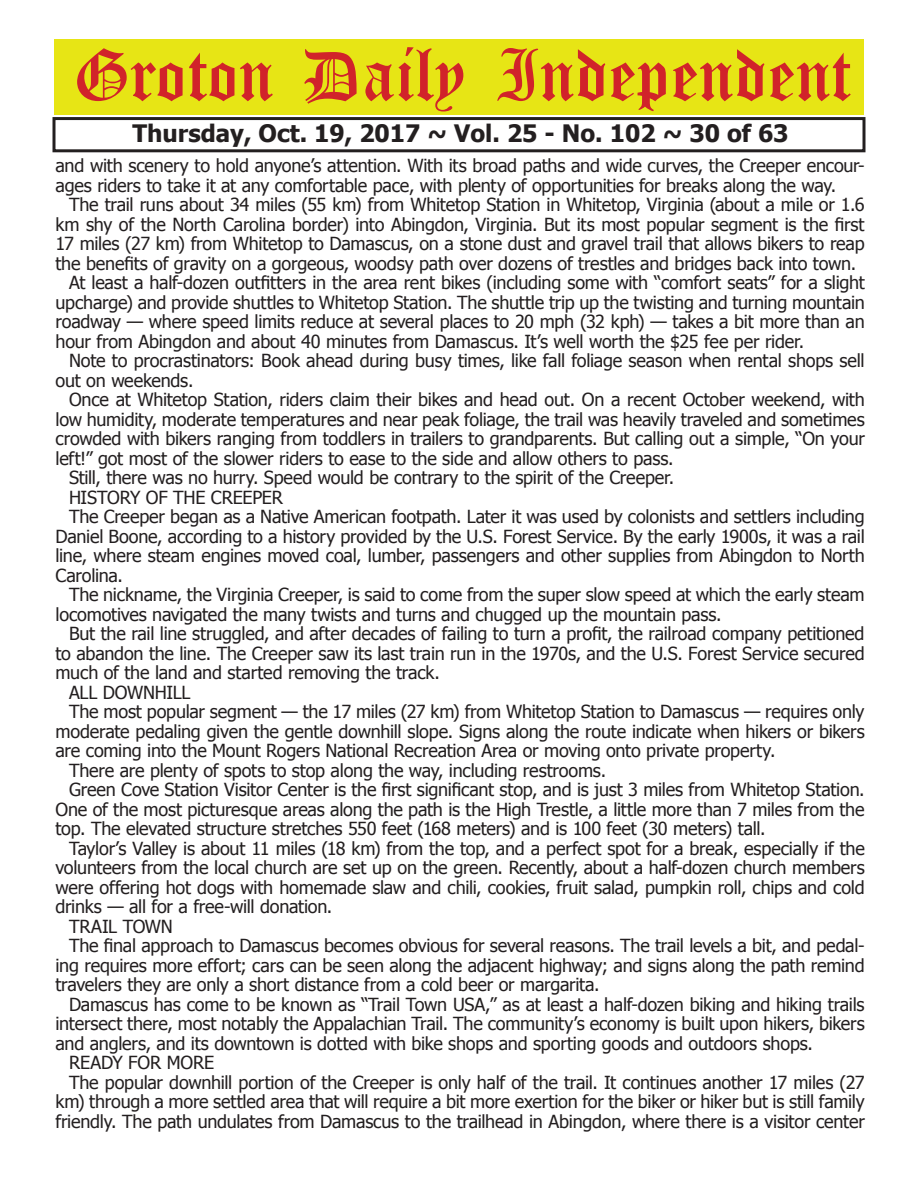
<style>
.page{position:relative;width:918px;height:1188px;background:#fff}
.page>*{position:absolute;margin:0;border:0;box-sizing:border-box;transform-origin:0 0}
.t1{font:54px "Old English Five";color:#d1232a}
.t2{font:700 24px "Tahoma";color:#231f20}
.t3{font:18px/19.5px "Tahoma";letter-spacing:-.01em;color:#231f20}
</style>
<div class="page">
<div style="left:52px;top:117px;width:814px;height:35px;border:3px solid #231f20"></div>
<div style="left:54px;top:40px;width:810px;height:75px;background:#e7e515"></div>
<h1 class="t1" style="left:73px;top:50px;width:779px">Groton Daily Independent</h1>
<h2 class="t2" style="left:133px;top:116px;width:658px">Thursday, Oct. 19, 2017 ~ Vol. 25 - No. 102 ~ 30 of 63</h2>
<p class="t3" style="left:56px;top:155px;width:811px">and with scenery to hold anyone’s attention. With its broad paths and wide curves, the Creeper encour&shy;ages riders to take it at any comfortable pace, with plenty of opportunities for breaks along the way.</p>
<p class="t3" style="left:69px;top:194px;width:797px">The trail runs about 34 miles (55 km) from Whitetop Station in Whitetop, Virginia (about a mile or 1.6</p>
<p class="t3" style="left:56px;top:214px;width:811px">km shy of the North Carolina border) into Abingdon, Virginia. But its most popular segment is the first</p>
<p class="t3" style="left:56px;top:233px;width:811px">17 miles (27 km) from Whitetop to Damascus, on a stone dust and gravel trail that allows bikers to reap</p>
<p class="t3" style="left:56px;top:253px;width:802px">the benefits of gravity on a gorgeous, woodsy path over dozens of trestles and bridges back into town.</p>
<p class="t3" style="left:69px;top:272px;width:797px">At least a half-dozen outfitters in the area rent bikes (including some with “comfort seats” for a slight</p>
<p class="t3" style="left:56px;top:292px;width:811px">upcharge) and provide shuttles to Whitetop Station. The shuttle trip up the twisting and turning mountain</p>
<p class="t3" style="left:56px;top:311px;width:811px">roadway — where speed limits reduce at several places to 20 mph (32 kph) — takes a bit more than an</p>
<p class="t3" style="left:56px;top:331px;width:750px">hour from Abingdon and about 40 minutes from Damascus. It’s well worth the $25 fee per rider.</p>
<p class="t3" style="left:69px;top:350px;width:797px">Note to procrastinators: Book ahead during busy times, like fall foliage season when rental shops sell</p>
<p class="t3" style="left:56px;top:370px;width:140px">out on weekends.</p>
<p class="t3" style="left:69px;top:389px;width:797px">Once at Whitetop Station, riders claim their bikes and head out. On a recent October weekend, with</p>
<p class="t3" style="left:56px;top:409px;width:811px">low humidity, moderate temperatures and near peak foliage, the trail was heavily traveled and sometimes</p>
<p class="t3" style="left:56px;top:428px;width:811px">crowded with bikers ranging from toddlers in trailers to grandparents. But calling out a simple, “On your</p>
<p class="t3" style="left:56px;top:448px;width:620px">left!” got most of the slower riders to ease to the side and allow others to pass.</p>
<p class="t3" style="left:69px;top:467px;width:607px">Still, there was no hurry. Speed would be contrary to the spirit of the Creeper.</p>
<p class="t3" style="left:69px;top:487px;width:215px">HISTORY OF THE CREEPER</p>
<p class="t3" style="left:69px;top:506px;width:797px">The Creeper began as a Native American footpath. Later it was used by colonists and settlers including</p>
<p class="t3" style="left:56px;top:526px;width:811px">Daniel Boone, according to a history provided by the U.S. Forest Service. By the early 1900s, it was a rail</p>
<p class="t3" style="left:56px;top:545px;width:811px">line, where steam engines moved coal, lumber, passengers and other supplies from Abingdon to North</p>
<p class="t3" style="left:56px;top:565px;width:69px">Carolina.</p>
<p class="t3" style="left:69px;top:584px;width:797px">The nickname, the Virginia Creeper, is said to come from the super slow speed at which the early steam</p>
<p class="t3" style="left:56px;top:604px;width:668px">locomotives navigated the many twists and turns and chugged up the mountain pass.</p>
<p class="t3" style="left:69px;top:623px;width:797px">But the rail line struggled, and after decades of failing to turn a profit, the railroad company petitioned</p>
<p class="t3" style="left:56px;top:643px;width:811px">to abandon the line. The Creeper saw its last train run in the 1970s, and the U.S. Forest Service secured</p>
<p class="t3" style="left:56px;top:662px;width:386px">much of the land and started removing the track.</p>
<p class="t3" style="left:69px;top:682px;width:123px">ALL DOWNHILL</p>
<p class="t3" style="left:69px;top:701px;width:797px">The most popular segment — the 17 miles (27 km) from Whitetop Station to Damascus — requires only</p>
<p class="t3" style="left:56px;top:721px;width:811px">moderate pedaling given the gentle downhill slope. Signs along the route indicate when hikers or bikers</p>
<p class="t3" style="left:56px;top:740px;width:722px">are coming into the Mount Rogers National Recreation Area or moving onto private property.</p>
<p class="t3" style="left:69px;top:760px;width:539px">There are plenty of spots to stop along the way, including restrooms.</p>
<p class="t3" style="left:69px;top:779px;width:797px">Green Cove Station Visitor Center is the first significant stop, and is just 3 miles from Whitetop Station.</p>
<p class="t3" style="left:56px;top:799px;width:811px">One of the most picturesque areas along the path is the High Trestle, a little more than 7 miles from the</p>
<p class="t3" style="left:56px;top:818px;width:712px">top. The elevated structure stretches 550 feet (168 meters) and is 100 feet (30 meters) tall.</p>
<p class="t3" style="left:69px;top:838px;width:797px">Taylor’s Valley is about 11 miles (18 km) from the top, and a perfect spot for a break, especially if the</p>
<p class="t3" style="left:56px;top:857px;width:811px">volunteers from the local church are set up on the green. Recently, about a half-dozen church members</p>
<p class="t3" style="left:56px;top:877px;width:811px">were offering hot dogs with homemade slaw and chili, cookies, fruit salad, pumpkin roll, chips and cold</p>
<p class="t3" style="left:56px;top:896px;width:278px">drinks — all for a free-will donation.</p>
<p class="t3" style="left:69px;top:915px;width:105px">TRAIL TOWN</p>
<p class="t3" style="left:69px;top:935px;width:797px">The final approach to Damascus becomes obvious for several reasons. The trail levels a bit, and pedal-</p>
<p class="t3" style="left:56px;top:954px;width:811px">ing requires more effort; cars can be seen along the adjacent highway; and signs along the path remind</p>
<p class="t3" style="left:56px;top:974px;width:546px">travelers they are only a short distance from a cold beer or margarita.</p>
<p class="t3" style="left:69px;top:993px;width:797px">Damascus has come to be known as “Trail Town USA,” as at least a half-dozen biking and hiking trails</p>
<p class="t3" style="left:56px;top:1013px;width:811px">intersect there, most notably the Appalachian Trail. The community’s economy is built upon hikers, bikers</p>
<p class="t3" style="left:56px;top:1032px;width:759px">and anglers, and its downtown is dotted with bike shops and sporting goods and outdoors shops.</p>
<p class="t3" style="left:69px;top:1052px;width:147px">READY FOR MORE</p>
<p class="t3" style="left:69px;top:1071px;width:797px">The popular downhill portion of the Creeper is only half of the trail. It continues another 17 miles (27</p>
<p class="t3" style="left:56px;top:1091px;width:811px">km) through a more settled area that will require a bit more exertion for the biker or hiker but is still family</p>
<p class="t3" style="left:56px;top:1110px;width:811px">friendly. The path undulates from Damascus to the trailhead in Abingdon, where there is a visitor center</p>
</div>
